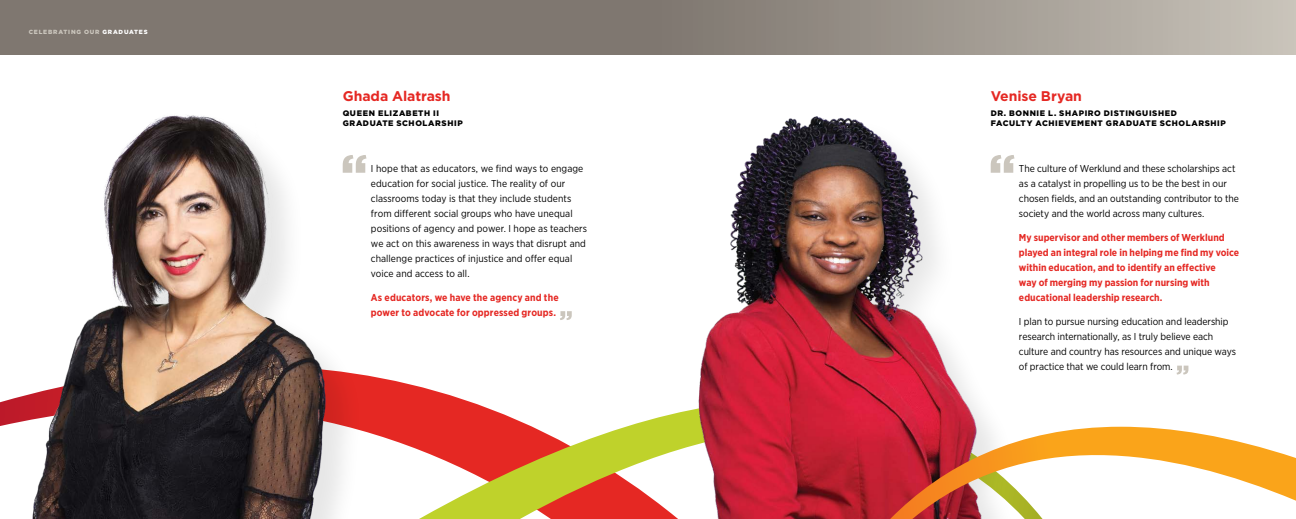
<style>
.page{position:relative;width:1296px;height:519px;background:#fff}
.page>*{position:absolute;margin:0;border:0;box-sizing:border-box;transform-origin:0 0}
.t1{font:700 14px "Gotham";letter-spacing:-.005em;color:#e52823}
.t2{font:10px/15px "Gotham Narrow";color:#000}
.t3{font:700 10px/15px "Gotham Narrow";color:#e52823}
.t4{font:900 8px/10px "Gotham";letter-spacing:.075em;color:#000}
.t5{font:900 6px "Gotham";letter-spacing:.135em;color:#cbc6bd}
.s1{color:#fff}
</style>
<div class="page">
<img style="left:0;top:54px;width:588px;height:464px">
<svg style="left:0;top:0;width:1296px;height:54px;background:#8f8780"></svg>
<svg style="left:343px;top:155px;width:23px;height:18px"></svg>
<svg style="left:560px;top:311px;width:12px;height:9px"></svg>
<svg style="left:419px;top:368px;width:229px;height:150px"></svg>
<img style="left:648px;top:13px;width:421px;height:505px">
<svg style="left:991px;top:155px;width:23px;height:18px"></svg>
<svg style="left:1177px;top:365px;width:11px;height:9px"></svg>
<svg style="left:890px;top:426px;width:406px;height:92px"></svg>
<p class="t5" style="left:29px;top:27px;width:120px">CELEBRATING OUR <span class="s1">GRADUATES</span></p>
<h1 class="t1" style="left:343px;top:87px;width:109px">Ghada Alatrash</h1>
<p class="t4" style="left:343px;top:108px;width:122px">QUEEN ELIZABETH II<br>GRADUATE SCHOLARSHIP</p>
<p class="t2" style="left:371px;top:160px;width:218px">I hope that as educators, we find ways to engage education for social justice. The reality of our classrooms today is that they include students from different social groups who have unequal positions of agency and power. I hope as teachers we act on this awareness in ways that disrupt and challenge practices of injustice and offer equal voice and access to all.</p>
<p class="t3" style="left:371px;top:290px;width:189px">As educators, we have the agency and the power to advocate for oppressed groups.</p>
<h1 class="t1" style="left:991px;top:87px;width:93px">Venise Bryan</h1>
<p class="t4" style="left:991px;top:108px;width:237px">DR. BONNIE L. SHAPIRO DISTINGUISHED<br>FACULTY ACHIEVEMENT GRADUATE SCHOLARSHIP</p>
<p class="t2" style="left:1019px;top:160px;width:222px">The culture of Werklund and these scholarships act as a catalyst in propelling us to be the best in our chosen fields, and an outstanding contributor to the society and the world across many cultures.</p>
<p class="t3" style="left:1019px;top:230px;width:222px">My supervisor and other members of Werklund played an integral role in helping me find my voice within education, and to identify an effective<br>way of merging my passion for nursing with educational leadership research.</p>
<p class="t2" style="left:1019px;top:313px;width:219px">I plan to pursue nursing education and leadership research internationally, as I truly believe each culture and country has resources and unique ways of practice that we could learn from.</p>
</div>
